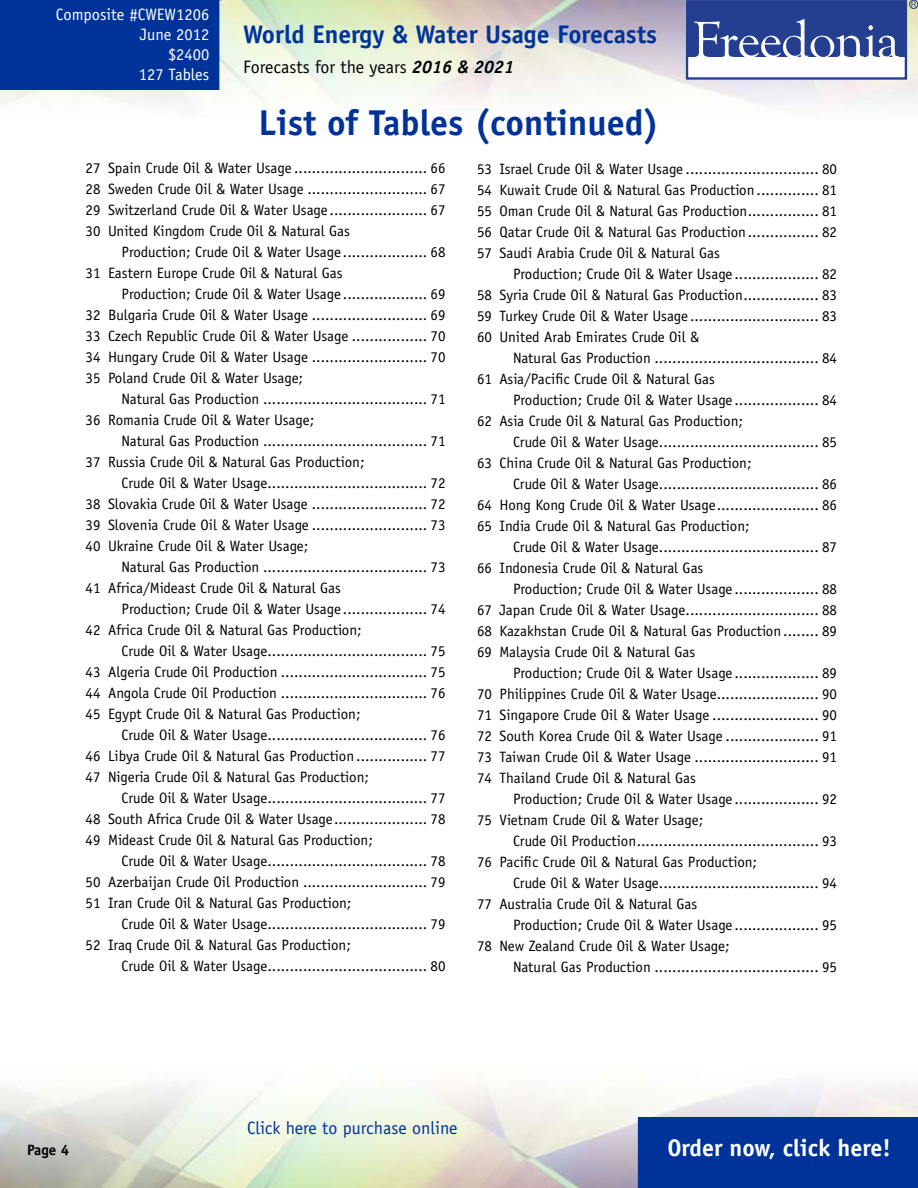
<style>
.page{position:relative;width:918px;height:1188px;background:#fff}
.page>*{position:absolute;margin:0;border:0;box-sizing:border-box;transform-origin:0 0}
.t1{font:700 36px "Officina Sans";color:#039}
.t2{font:700 25.5px "Officina Sans";color:#039}
.t3{font:700 24px "Officina Sans";color:#fff}
.t4{font:18px "Officina Sans";color:#000}
.t5{font:18px "Officina Sans";color:#039}
.t6{font:16.5px/19.8px "Officina Sans";color:#fff;text-align:right}
.t7{font:15px/21px "Officina Sans";color:#000}
.t8{font:700 15px "Officina Sans";color:#000}
.s1{font-weight:700;font-style:italic}
</style>
<div class="page">
<div style="left:0;top:0;width:219px;height:90px;background:#039"></div>
<div style="left:638px;top:1117px;width:280px;height:71px;background:#039"></div>
<div style="left:686px;top:0;width:221px;height:80px;border:2px solid #243e90"></div>
<div style="left:687px;top:1px;width:218px;height:56px;background:#243e90"></div>
<svg style="left:694px;top:19px;width:205px;height:38px"></svg>
<div style="left:909px;top:0;width:9px;height:9px;border:1px solid #243e90;border-radius:50%"></div>
<svg style="left:911px;top:2px;width:5px;height:5px"></svg>
<p class="t6" style="left:56px;top:5px;width:155px">Composite #CWEW1206<br>June 2012<br>$2400<br>127 Tables</p>
<h2 class="t2" style="left:243px;top:19px;width:416px">World Energy &amp; Water Usage Forecasts</h2>
<p class="t4" style="left:243px;top:57px;width:273px">Forecasts for the years <span class="s1">2016 &amp; 2021</span></p>
<h1 class="t1" style="left:258px;top:100px;width:403px">List of Tables (continued)</h1>
<p class="t7" style="left:86px;top:158px;width:361px;text-align:justify">27 Spain Crude Oil &amp; Water Usage .............................. 66<br>28 Sweden Crude Oil &amp; Water Usage ........................... 67<br>29 Switzerland Crude Oil &amp; Water Usage ...................... 67<br>30 United Kingdom Crude Oil &amp; Natural Gas</p>
<p class="t7" style="left:86px;top:242px;width:361px;text-indent:36px">Production; Crude Oil &amp; Water Usage ................... 68<br>31 Eastern Europe Crude Oil &amp; Natural Gas</p>
<p class="t7" style="left:86px;top:284px;width:361px;text-align:justify;text-indent:36px">Production; Crude Oil &amp; Water Usage ................... 69<br>32 Bulgaria Crude Oil &amp; Water Usage .......................... 69<br>33 Czech Republic Crude Oil &amp; Water Usage ................. 70<br>34 Hungary Crude Oil &amp; Water Usage .......................... 70<br>35 Poland Crude Oil &amp; Water Usage;</p>
<p class="t7" style="left:86px;top:389px;width:361px;text-indent:36px">Natural Gas Production ..................................... 71<br>36 Romania Crude Oil &amp; Water Usage;</p>
<p class="t7" style="left:86px;top:431px;width:361px;text-indent:36px">Natural Gas Production ..................................... 71<br>37 Russia Crude Oil &amp; Natural Gas Production;</p>
<p class="t7" style="left:86px;top:473px;width:361px;text-align:justify;text-indent:36px">Crude Oil &amp; Water Usage.................................... 72<br>38 Slovakia Crude Oil &amp; Water Usage .......................... 72<br>39 Slovenia Crude Oil &amp; Water Usage .......................... 73<br>40 Ukraine Crude Oil &amp; Water Usage;</p>
<p class="t7" style="left:86px;top:557px;width:361px;text-indent:36px">Natural Gas Production ..................................... 73<br>41 Africa/Mideast Crude Oil &amp; Natural Gas</p>
<p class="t7" style="left:86px;top:599px;width:361px;text-indent:36px">Production; Crude Oil &amp; Water Usage ................... 74<br>42 Africa Crude Oil &amp; Natural Gas Production;</p>
<p class="t7" style="left:86px;top:641px;width:361px;text-align:justify;text-indent:36px">Crude Oil &amp; Water Usage.................................... 75<br>43 Algeria Crude Oil Production ................................. 75<br>44 Angola Crude Oil Production ................................. 76<br>45 Egypt Crude Oil &amp; Natural Gas Production;</p>
<p class="t7" style="left:86px;top:725px;width:361px;text-align:justify;text-indent:36px">Crude Oil &amp; Water Usage.................................... 76<br>46 Libya Crude Oil &amp; Natural Gas Production ................ 77<br>47 Nigeria Crude Oil &amp; Natural Gas Production;</p>
<p class="t7" style="left:86px;top:788px;width:361px;text-align:justify;text-indent:36px">Crude Oil &amp; Water Usage.................................... 77<br>48 South Africa Crude Oil &amp; Water Usage..................... 78<br>49 Mideast Crude Oil &amp; Natural Gas Production;</p>
<p class="t7" style="left:86px;top:851px;width:361px;text-align:justify;text-indent:36px">Crude Oil &amp; Water Usage.................................... 78<br>50 Azerbaijan Crude Oil Production ............................ 79<br>51 Iran Crude Oil &amp; Natural Gas Production;</p>
<p class="t7" style="left:86px;top:914px;width:361px;text-indent:36px">Crude Oil &amp; Water Usage.................................... 79<br>52 Iraq Crude Oil &amp; Natural Gas Production;</p>
<p class="t7" style="left:122px;top:956px;width:325px">Crude Oil &amp; Water Usage.................................... 80</p>
<p class="t7" style="left:477px;top:158px;width:361px;text-align:justify">53 Israel Crude Oil &amp; Water Usage .............................. 80<br>54 Kuwait Crude Oil &amp; Natural Gas Production .............. 81<br>55 Oman Crude Oil &amp; Natural Gas Production................ 81<br>56 Qatar Crude Oil &amp; Natural Gas Production................ 82<br>57 Saudi Arabia Crude Oil &amp; Natural Gas</p>
<p class="t7" style="left:477px;top:263px;width:361px;text-align:justify;text-indent:36px">Production; Crude Oil &amp; Water Usage ................... 82<br>58 Syria Crude Oil &amp; Natural Gas Production................. 83<br>59 Turkey Crude Oil &amp; Water Usage ............................. 83<br>60 United Arab Emirates Crude Oil &amp;</p>
<p class="t7" style="left:477px;top:347px;width:361px;text-indent:36px">Natural Gas Production ..................................... 84<br>61 Asia/Pacific Crude Oil &amp; Natural Gas</p>
<p class="t7" style="left:477px;top:389px;width:361px;text-indent:36px">Production; Crude Oil &amp; Water Usage ................... 84<br>62 Asia Crude Oil &amp; Natural Gas Production;</p>
<p class="t7" style="left:477px;top:431px;width:361px;text-indent:36px">Crude Oil &amp; Water Usage.................................... 85<br>63 China Crude Oil &amp; Natural Gas Production;</p>
<p class="t7" style="left:477px;top:473px;width:361px;text-align:justify;text-indent:36px">Crude Oil &amp; Water Usage.................................... 86<br>64 Hong Kong Crude Oil &amp; Water Usage....................... 86<br>65 India Crude Oil &amp; Natural Gas Production;</p>
<p class="t7" style="left:477px;top:536px;width:361px;text-indent:36px">Crude Oil &amp; Water Usage.................................... 87<br>66 Indonesia Crude Oil &amp; Natural Gas</p>
<p class="t7" style="left:477px;top:578px;width:361px;text-align:justify;text-indent:36px">Production; Crude Oil &amp; Water Usage ................... 88<br>67 Japan Crude Oil &amp; Water Usage.............................. 88<br>68 Kazakhstan Crude Oil &amp; Natural Gas Production ........ 89<br>69 Malaysia Crude Oil &amp; Natural Gas</p>
<p class="t7" style="left:477px;top:662px;width:361px;text-align:justify;text-indent:36px">Production; Crude Oil &amp; Water Usage ................... 89<br>70 Philippines Crude Oil &amp; Water Usage....................... 90<br>71 Singapore Crude Oil &amp; Water Usage ........................ 90<br>72 South Korea Crude Oil &amp; Water Usage ..................... 91<br>73 Taiwan Crude Oil &amp; Water Usage ............................ 91<br>74 Thailand Crude Oil &amp; Natural Gas</p>
<p class="t7" style="left:477px;top:788px;width:361px;text-indent:36px">Production; Crude Oil &amp; Water Usage ................... 92<br>75 Vietnam Crude Oil &amp; Water Usage;</p>
<p class="t7" style="left:477px;top:830px;width:361px;text-indent:36px">Crude Oil Production......................................... 93<br>76 Pacific Crude Oil &amp; Natural Gas Production;</p>
<p class="t7" style="left:477px;top:872px;width:361px;text-indent:36px">Crude Oil &amp; Water Usage.................................... 94<br>77 Australia Crude Oil &amp; Natural Gas</p>
<p class="t7" style="left:477px;top:914px;width:361px;text-indent:36px">Production; Crude Oil &amp; Water Usage ................... 95<br>78 New Zealand Crude Oil &amp; Water Usage;</p>
<p class="t7" style="left:513px;top:956px;width:325px">Natural Gas Production ..................................... 95</p>
<p class="t5" style="left:247px;top:1117px;width:212px">Click here to purchase online</p>
<p class="t8" style="left:27px;top:1140px;width:31px">Page</p>
<h3 class="t3" style="left:667px;top:1133px;width:225px">Order now, click here!</h3>
</div>
